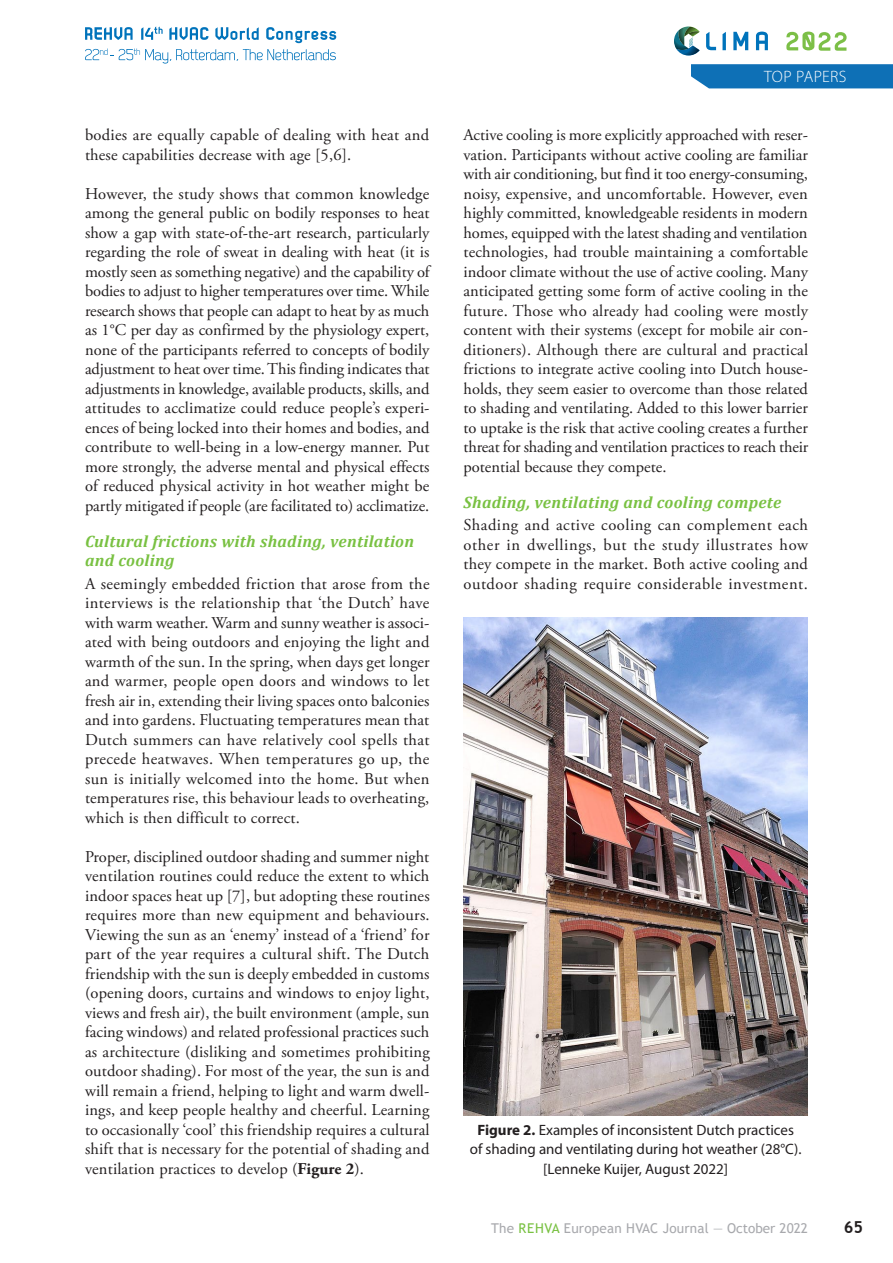
<style>
.page{position:relative;width:893px;height:1263px;background:#fff}
.page>*{position:absolute;margin:0;border:0;box-sizing:border-box;transform-origin:0 0}
.t1{font:16.5px/19.5px "Adobe Garamond Pro";letter-spacing:.01em;color:#231f20;text-align:justify}
.Heading_3{font:italic 700 16.5px/19.5px "Cambria";letter-spacing:.02em;color:#79c142}
.t2{font:300 16.5px "Myriad Pro";letter-spacing:.015em;color:#fff}
.t3{font:700 16.5px "Trebuchet MS";color:#231f20}
.t4{font:15px/19.5px "Myriad Pro";color:#231f20;text-align:center}
.t5{font:13.5px "Trebuchet MS";letter-spacing:.015em;color:#a8a9ad}
.s1{font-weight:700}
.s2{color:#79c142}
</style>
<div class="page">
<svg style="left:706px;top:32px;width:10px;height:18px"></svg>
<svg style="left:722px;top:32px;width:4px;height:18px"></svg>
<svg style="left:733px;top:32px;width:15px;height:18px"></svg>
<svg style="left:756px;top:32px;width:12px;height:18px"></svg>
<svg style="left:786px;top:32px;width:61px;height:19px"></svg>
<svg style="left:674px;top:26px;width:26px;height:30px"></svg>
<svg style="left:685px;top:37px;width:15px;height:4px"></svg>
<svg style="left:684px;top:27px;width:16px;height:10px"></svg>
<svg style="left:85px;top:26px;width:251px;height:38px"></svg>
<img style="left:463px;top:618px;width:345px;height:497px">
<div style="left:691px;top:64px;width:202px;height:24px;background:#0e70b6"></div>
<p class="t1" style="left:85px;top:126px;width:346px">bodies are equally capable of dealing with heat and these capabilities decrease with age [5,6].</p>
<p class="t1" style="left:85px;top:184px;width:346px">However, the study shows that common knowledge among the general public on bodily responses to heat show a gap with state-of-the-art research, particularly regarding the role of sweat in dealing with heat (it is mostly seen as something negative) and the capability of bodies to adjust to higher temperatures over time. While research shows that people can adapt to heat by as much as 1°C per day as confirmed by the physiology expert, none of the participants referred to concepts of bodily adjustment to heat over time. This finding indicates that adjustments in knowledge, available products, skills, and attitudes to acclimatize could reduce people’s experi&shy;ences of being locked into their homes and bodies, and contribute to well-being in a low-energy manner. Put more strongly, the adverse mental and physical effects of reduced physical activity in hot weather might be partly mitigated if people (are facilitated to) acclimatize.</p>
<p class="Heading_3" style="left:85px;top:531px;width:331px">Cultural frictions with shading, ventilation and cooling</p>
<p class="t1" style="left:85px;top:574px;width:346px">A seemingly embedded friction that arose from the interviews is the relationship that ‘the Dutch’ have with warm weather. Warm and sunny weather is associ&shy;ated with being outdoors and enjoying the light and warmth of the sun. In the spring, when days get longer and warmer, people open doors and windows to let fresh air in, extending their living spaces onto balconies and into gardens. Fluctuating temperatures mean that Dutch summers can have relatively cool spells that precede heatwaves. When temperatures go up, the sun is initially welcomed into the home. But when temperatures rise, this behaviour leads to overheating, which is then difficult to correct.</p>
<p class="t1" style="left:85px;top:847px;width:346px">Proper, disciplined outdoor shading and summer night ventilation routines could reduce the extent to which indoor spaces heat up [7], but adopting these routines requires more than new equipment and behaviours.<br>Viewing the sun as an ‘enemy’ instead of a ‘friend’ for part of the year requires a cultural shift. The Dutch friendship with the sun is deeply embedded in customs (opening doors, curtains and windows to enjoy light, views and fresh air), the built environment (ample, sun facing windows) and related professional practices such as architecture (disliking and sometimes prohibiting outdoor shading). For most of the year, the sun is and will remain a friend, helping to light and warm dwell&shy;ings, and keep people healthy and cheerful. Learning to occasionally ‘cool’ this friendship requires a cultural shift that is necessary for the potential of shading and ventilation practices to develop (<span class="s1">Figure 2</span>).</p>
<p class="t2" style="left:764px;top:67px;width:84px">TOP PAPERS</p>
<p class="t1" style="left:463px;top:126px;width:346px">Active cooling is more explicitly approached with reser&shy;vation. Participants without active cooling are familiar with air conditioning, but find it too energy-consuming, noisy, expensive, and uncomfortable. However, even highly committed, knowledgeable residents in modern homes, equipped with the latest shading and ventilation technologies, had trouble maintaining a comfortable indoor climate without the use of active cooling. Many anticipated getting some form of active cooling in the future. Those who already had cooling were mostly content with their systems (except for mobile air con&shy;ditioners). Although there are cultural and practical frictions to integrate active cooling into Dutch house&shy;holds, they seem easier to overcome than those related to shading and ventilating. Added to this lower barrier to uptake is the risk that active cooling creates a further threat for shading and ventilation practices to reach their potential because they compete.</p>
<p class="Heading_3" style="left:463px;top:492px;width:319px">Shading, ventilating and cooling compete</p>
<p class="t1" style="left:463px;top:516px;width:346px">Shading and active cooling can complement each other in dwellings, but the study illustrates how they compete in the market. Both active cooling and outdoor shading require considerable investment.</p>
<p class="t4" style="left:470px;top:1120px;width:333px"><span class="s1">Figure 2.</span> Examples of inconsistent Dutch practices of shading and ventilating during hot weather (28°C). [Lenneke Kuijer, August 2022]</p>
<p class="t5" style="left:491px;top:1220px;width:318px">The <span class="s2">REHVA</span> European HVAC Journal — October 2022</p>
<p class="t3" style="left:844px;top:1217px;width:21px">65</p>
</div>
